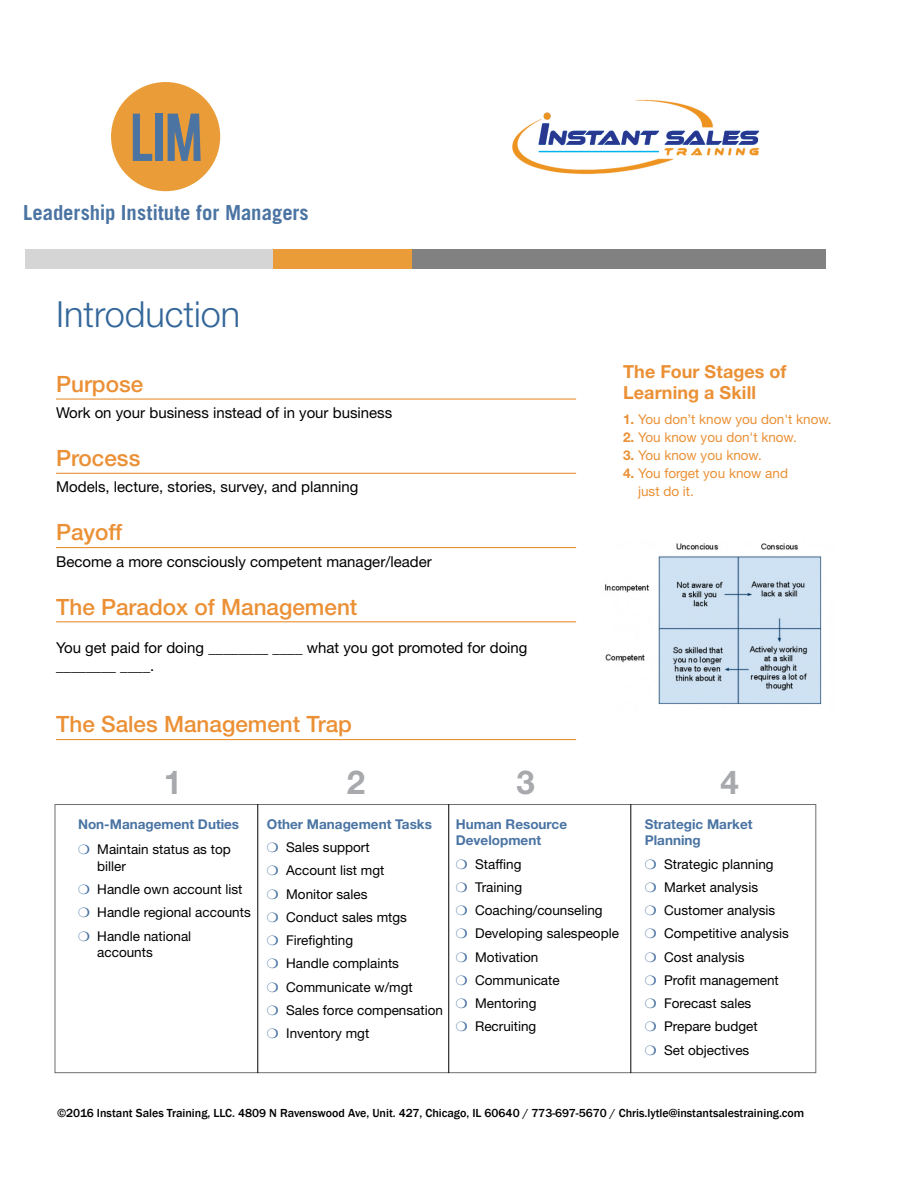
<style>
.page{position:relative;width:918px;height:1188px;background:#fff}
.page>*{position:absolute;margin:0;border:0;box-sizing:border-box;transform-origin:0 0}
.t1{font:300 36px "Helvetica Neue LT Std";color:#369}
.t2{font:700 33px "Helvetica Neue LT Std";color:#a7a9ac}
.t3{font:500 22.5px "Helvetica Neue LT Std";color:#eb9035}
.t4{font:700 20.7px "Trade Gothic LT Std";color:#4b74a3}
.t5{font:700 18px/21px "Helvetica Neue LT Std";letter-spacing:.005em;color:#eb9035}
.t6{font:15px/18px "Helvetica Neue LT Std";color:#000}
.t7{font:13.5px/23.2px "Helvetica Neue LT Std";color:#000}
.t8{font:13.5px/18px "Helvetica Neue LT Std";color:#eb9035}
.t9{font:700 13.5px/16.5px "Helvetica Neue LT Std";color:#4a74a3}
.t10{font:500 12px "Franklin Gothic";color:#000}
.s1{font-weight:700}
</style>
<div class="page">
<div style="left:111px;top:82px;width:109px;height:109px;background:#e99c37;border-radius:50%"></div>
<svg style="left:133px;top:114px;width:19px;height:47px"></svg>
<div style="left:156px;top:114px;width:7px;height:47px;background:#4b74a3"></div>
<svg style="left:168px;top:114px;width:33px;height:47px"></svg>
<div style="left:25px;top:249px;width:249px;height:20px;background:#d6d5d6"></div>
<div style="left:274px;top:249px;width:138px;height:20px;background:#e99c37"></div>
<div style="left:412px;top:249px;width:414px;height:20px;background:#818181"></div>
<hr style="left:56px;top:399px;width:520px;height:1px;background:#eb9035">
<hr style="left:56px;top:473px;width:520px;height:1px;background:#eb9035">
<hr style="left:56px;top:547px;width:520px;height:1px;background:#eb9035">
<hr style="left:56px;top:621px;width:520px;height:1px;background:#eb9035">
<hr style="left:56px;top:739px;width:520px;height:1px;background:#eb9035">
<img style="left:605px;top:543px;width:217px;height:162px">
<hr style="left:257px;top:804px;width:1px;height:269px;background:#000">
<hr style="left:448px;top:804px;width:1px;height:269px;background:#000">
<hr style="left:630px;top:804px;width:1px;height:269px;background:#000">
<img style="left:512px;top:99px;width:248px;height:75px">
<h3 class="t4" style="left:23px;top:200px;width:287px">Leadership Institute for Managers</h3>
<h1 class="t1" style="left:56px;top:293px;width:186px">Introduction</h1>
<h3 class="t3" style="left:56px;top:370px;width:89px">Purpose</h3>
<p class="t6" style="left:56px;top:403px;width:338px">Work on your business instead of in your business</p>
<h3 class="t3" style="left:56px;top:445px;width:86px">Process</h3>
<p class="t6" style="left:56px;top:478px;width:304px">Models, lecture, stories, survey, and planning</p>
<h3 class="t3" style="left:56px;top:519px;width:68px">Payoff</h3>
<p class="t6" style="left:56px;top:552px;width:377px">Become a more consciously competent manager/leader</p>
<h3 class="t3" style="left:56px;top:593px;width:303px">The Paradox of Management</h3>
<p class="t6" style="left:56px;top:638px;width:473px">You get paid for doing ________ ____ what you got promoted for doing ________ ____.</p>
<h3 class="t3" style="left:56px;top:711px;width:297px">The Sales Management Trap</h3>
<h3 class="t5" style="left:623px;top:361px;width:165px">The Four Stages of<br>Learning a Skill</h3>
<p class="t8" style="left:623px;top:410px;width:210px"><span class="s1">1.</span> You don’t know you don't know.</p>
<p class="t8" style="left:623px;top:428px;width:175px"><span class="s1">2.</span> You know you don't know.</p>
<p class="t8" style="left:623px;top:446px;width:140px"><span class="s1">3.</span> You know you know.</p>
<p class="t8" style="left:638px;top:464px;width:151px;text-indent:-15px"><span class="s1">4.</span> You forget you know and just do it.</p>
<h2 class="t2" style="left:164px;top:762px;width:20px">1</h2>
<h2 class="t2" style="left:347px;top:762px;width:20px">2</h2>
<h2 class="t2" style="left:516px;top:762px;width:20px">3</h2>
<h2 class="t2" style="left:720px;top:762px;width:20px">4</h2>
<p class="t9" style="left:78px;top:816px;width:163px">Non-Management Duties</p>
<p class="t7" style="left:97px;top:841px;width:135px;line-height:16.5px">Maintain status as top biller</p>
<p class="t7" style="left:97px;top:878px;width:155px">Handle own account list<br>Handle regional accounts<br>Handle national</p>
<p class="t7" style="left:97px;top:941px;width:57px">accounts</p>
<p class="t9" style="left:267px;top:816px;width:166px">Other Management Tasks</p>
<p class="t7" style="left:286px;top:836px;width:158px">Sales support<br>Account list mgt<br>Monitor sales<br>Conduct sales mtgs<br>Firefighting<br>Handle complaints<br>Communicate w/mgt<br>Sales force compensation<br>Inventory mgt</p>
<p class="t9" style="left:456px;top:815px;width:113px">Human Resource<br>Development</p>
<p class="t7" style="left:475px;top:852px;width:145px">Staffing<br>Training<br>Coaching/counseling<br>Developing salespeople<br>Motivation<br>Communicate<br>Mentoring<br>Recruiting</p>
<p class="t9" style="left:645px;top:815px;width:109px">Strategic Market<br>Planning</p>
<p class="t7" style="left:664px;top:852px;width:126px">Strategic planning<br>Market analysis<br>Customer analysis<br>Competitive analysis<br>Cost analysis<br>Profit management<br>Forecast sales<br>Prepare budget<br>Set objectives</p>
<p class="t10" style="left:57px;top:1105px;width:749px">©2016 Instant Sales Training, LLC. 4809 N Ravenswood Ave, Unit. 427, Chicago, IL 60640 / 773-697-5670 / Chris.lytle@instantsalestraining.com</p>
</div>
